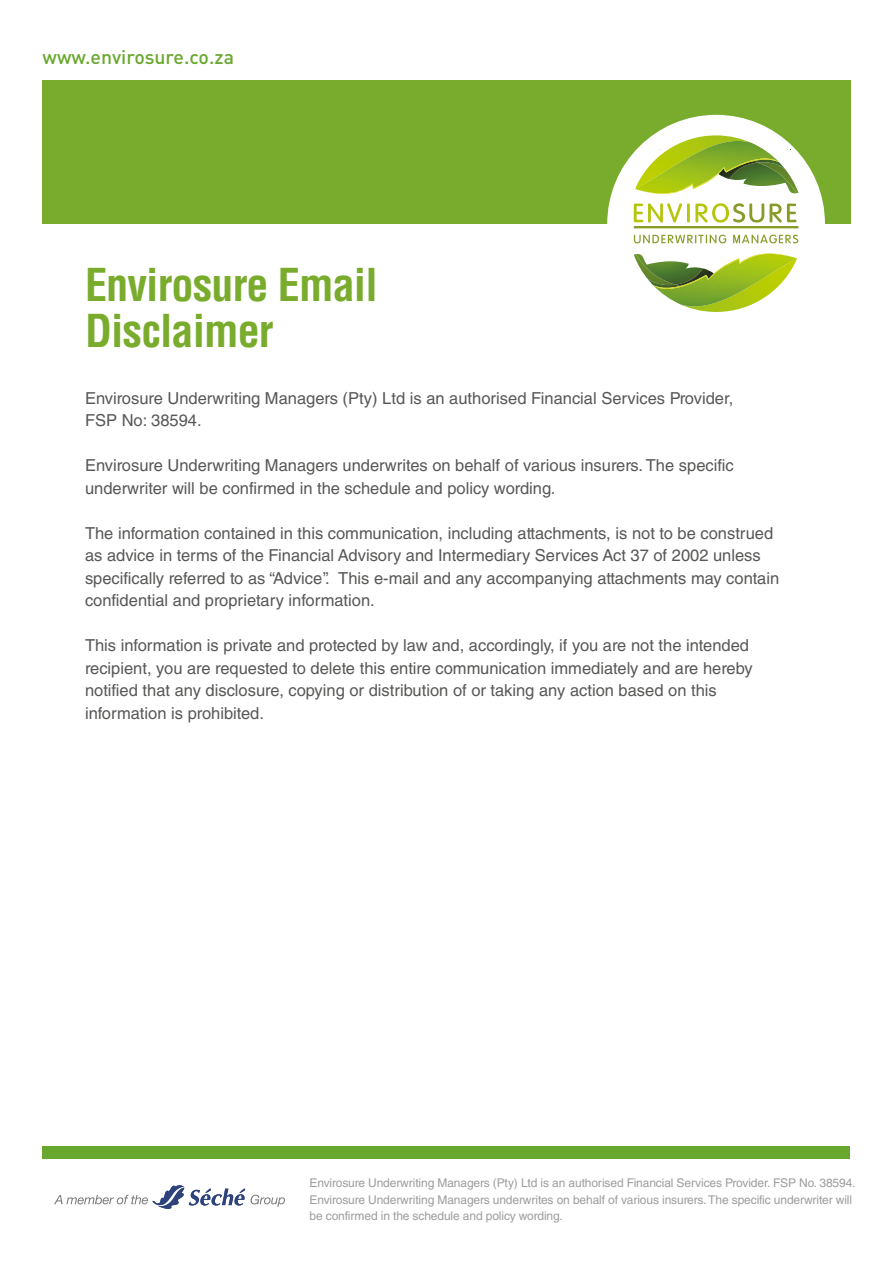
<style>
.page{position:relative;width:893px;height:1263px;background:#fff}
.page>*{position:absolute;margin:0;border:0;box-sizing:border-box;transform-origin:0 0}
.t1{font:700 condensed 44.25px/46px "Helvetica LT Std";letter-spacing:-.02em;color:#79ac2c}
.t2{font:500 19.5px "DIN";color:#69a82f}
.t3{font:16.5px/22.5px "Helvetica LT Std";color:#575756}
.t4{font:12px/16.5px "Helvetica LT Std";letter-spacing:-.01em;color:#9d9d9c}
</style>
<div class="page">
<div style="left:42px;top:80px;width:808px;height:144px;background:#79ac2c"></div>
<div style="left:607px;top:115px;width:218px;height:218px;background:#fff;border-radius:50%"></div>
<svg style="left:634px;top:254px;width:142px;height:58px"></svg>
<img style="left:653px;top:253px;width:144px;height:36px">
<svg style="left:635px;top:135px;width:163px;height:59px"></svg>
<img style="left:635px;top:158px;width:144px;height:36px">
<svg style="left:634px;top:203px;width:162px;height:20px"></svg>
<div style="left:634px;top:227px;width:164px;height:1px;border:1px solid #8b9c27"></div>
<svg style="left:634px;top:235px;width:164px;height:8px"></svg>
<div style="left:43px;top:1146px;width:807px;height:13px;background:#69a82f"></div>
<svg style="left:54px;top:1185px;width:191px;height:24px"></svg>
<svg style="left:251px;top:1195px;width:34px;height:12px"></svg>
<p class="t2" style="left:43px;top:44px;width:193px">www.envirosure.co.za</p>
<h1 class="t1" style="left:85px;top:261px;width:294px">Envirosure Email<br>Disclaimer</h1>
<p class="t3" style="left:85px;top:387px;width:650px">Envirosure Underwriting Managers (Pty) Ltd is an authorised Financial Services Provider,<br>FSP No: 38594.</p>
<p class="t3" style="left:85px;top:454px;width:650px">Envirosure Underwriting Managers underwrites on behalf of various insurers. The specific underwriter will be confirmed in the schedule and policy wording.</p>
<p class="t3" style="left:85px;top:522px;width:696px">The information contained in this communication, including attachments, is not to be construed as advice in terms of the Financial Advisory and Intermediary Services Act 37 of 2002 unless specifically referred to as “Advice”. This e-mail and any accompanying attachments may contain confidential and proprietary information.</p>
<p class="t3" style="left:85px;top:634px;width:669px">This information is private and protected by law and, accordingly, if you are not the intended recipient, you are requested to delete this entire communication immediately and are hereby notified that any disclosure, copying or distribution of or taking any action based on this information is prohibited.</p>
<p class="t4" style="left:310px;top:1175px;width:548px">Envirosure Underwriting Managers (Pty) Ltd is an authorised Financial Services Provider. FSP No. 38594.<br>Envirosure Underwriting Managers underwrites on behalf of various insurers. The specific underwriter will be confirmed in the schedule and policy wording.</p>
</div>
